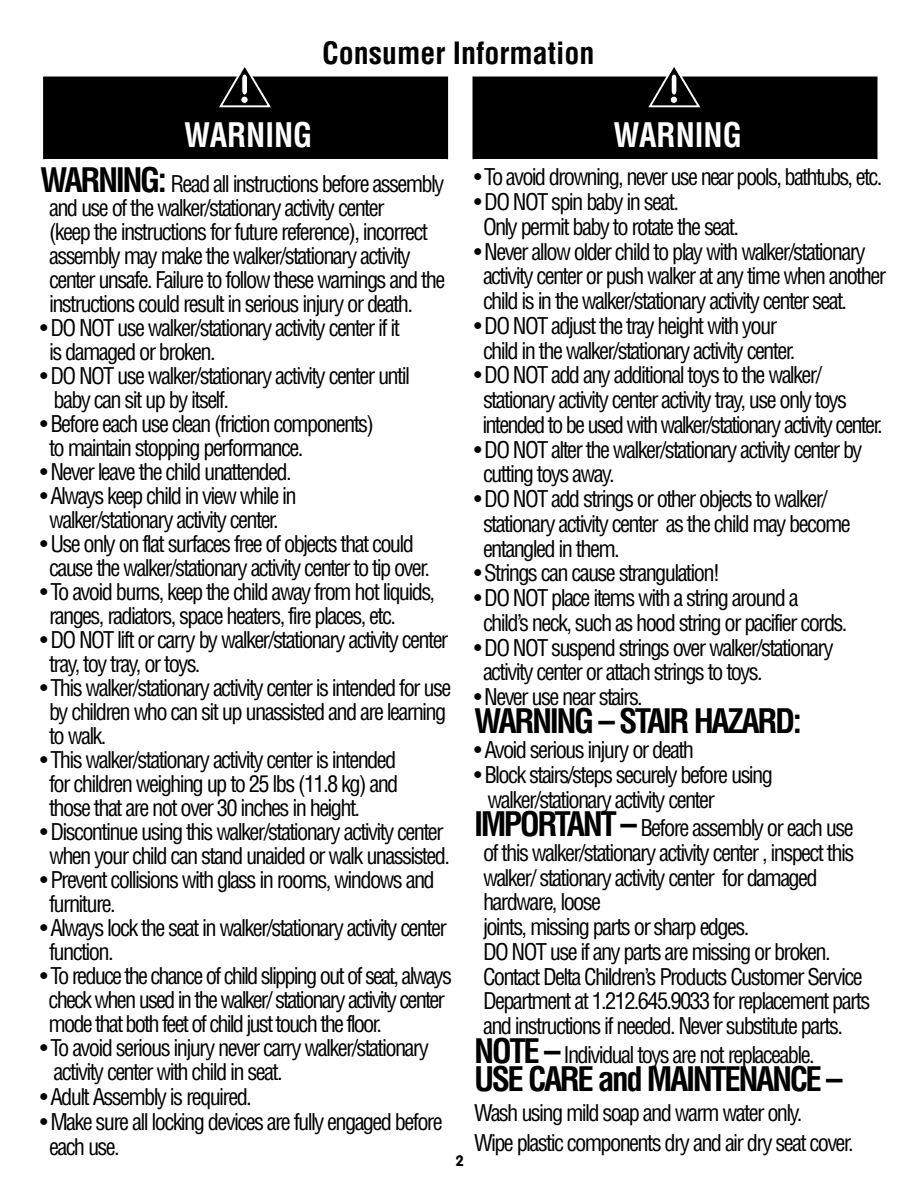
<style>
.page{position:relative;width:918px;height:1188px;background:#fff}
.page>*{position:absolute;margin:0;border:0;box-sizing:border-box;transform-origin:0 0}
.t1{font:700 condensed 33px "Helvetica";letter-spacing:-.075em;color:#000}
.t2{font:700 condensed 33px "Helvetica";color:#fff;scale:.95 1}
.t3{font:700 condensed 30px "Helvetica";color:#000}
.t4{font:condensed 22.5px/24px "Helvetica";letter-spacing:-.075em;color:#000}
.t5{font:700 15px "VAG Rounded";color:#000}
.s1{font-weight:700;font-size:33px}
</style>
<div class="page">
<div style="left:473px;top:77px;width:404px;height:82px;background:#000"></div>
<div style="left:44px;top:77px;width:403px;height:82px;background:#000"></div>
<svg style="left:647px;top:67px;width:55px;height:41px"></svg>
<div style="left:670px;top:96px;width:8px;height:7px;background:#fff;border-radius:50%"></div>
<div style="left:670px;top:96px;width:8px;height:8px;border:1px solid #000;border-radius:50%"></div>
<svg style="left:217px;top:67px;width:56px;height:41px"></svg>
<div style="left:241px;top:96px;width:7px;height:7px;background:#fff;border-radius:50%"></div>
<div style="left:241px;top:96px;width:7px;height:8px;border:1px solid #000;border-radius:50%"></div>
<h2 class="t3" style="left:322px;top:35px;width:274px">Consumer Information</h2>
<h1 class="t2" style="left:184px;top:115px;width:137px">WARNING</h1>
<h1 class="t2" style="left:614px;top:115px;width:137px">WARNING</h1>
<p class="t4" style="left:49px;top:172px;width:398px;text-indent:-9px"><span class="s1">WARNING:</span> Read all instructions before assembly and use of the walker/stationary activity center<br>(keep the instructions for future reference), incorrect assembly may make the walker/stationary activity center unsafe. Failure to follow these warnings and the instructions could result in serious injury or death.</p>
<p class="t4" style="left:49px;top:316px;width:352px;text-indent:-9px">• DO NOT use walker/stationary activity center if it is damaged or broken.</p>
<p class="t4" style="left:54px;top:364px;width:358px;text-indent:-14px">• DO NOT use walker/stationary activity center until baby can sit up by itself.</p>
<p class="t4" style="left:49px;top:412px;width:326px;text-indent:-9px">• Before each use clean (friction components) to maintain stopping performance.</p>
<p class="t4" style="left:40px;top:460px;width:253px">• Never leave the child unattended.</p>
<p class="t4" style="left:40px;top:484px;width:258px;text-align:center">• Always keep child in view while in walker/stationary activity center.</p>
<p class="t4" style="left:49px;top:532px;width:382px;text-indent:-9px">• Use only on flat surfaces free of objects that could cause the walker/stationary activity center to tip over.</p>
<p class="t4" style="left:49px;top:580px;width:388px;text-indent:-9px">• To avoid burns, keep the child away from hot liquids, ranges, radiators, space heaters, fire places, etc.</p>
<p class="t4" style="left:49px;top:628px;width:401px;text-indent:-9px">• DO NOT lift or carry by walker/stationary activity center tray, toy tray, or toys.</p>
<p class="t4" style="left:49px;top:676px;width:404px;text-indent:-9px">• This walker/stationary activity center is intended for use by children who can sit up unassisted and are learning to walk.</p>
<p class="t4" style="left:49px;top:748px;width:351px;text-align:justify;text-indent:-9px">• This walker/stationary activity center is intended for children weighing up to 25 lbs (11.8 kg) and those that are not over 30 inches in height.</p>
<p class="t4" style="left:40px;top:820px;width:411px;text-align:center">• Discontinue using this walker/stationary activity center when your child can stand unaided or walk unassisted.</p>
<p class="t4" style="left:49px;top:868px;width:387px;text-indent:-9px">• Prevent collisions with glass in rooms, windows and furniture.</p>
<p class="t4" style="left:49px;top:916px;width:399px;text-indent:-9px">• Always lock the seat in walker/stationary activity center function.</p>
<p class="t4" style="left:49px;top:964px;width:405px;text-indent:-9px">• To reduce the chance of child slipping out of seat, always check when used in the walker/ stationary activity center mode that both feet of child just touch the floor.</p>
<p class="t4" style="left:54px;top:1036px;width:377px;text-indent:-14px">• To avoid serious injury never carry walker/stationary activity center with child in seat.</p>
<p class="t4" style="left:40px;top:1085px;width:213px">• Adult Assembly is required.</p>
<p class="t4" style="left:49px;top:1109px;width:395px;line-height:24.8px;text-indent:-9px">• Make sure all locking devices are fully engaged before each use.</p>
<p class="t5" style="left:456px;top:1152px;width:10px">2</p>
<p class="t4" style="left:474px;top:165px;width:410px">• To avoid drowning, never use near pools, bathtubs, etc.</p>
<p class="t4" style="left:483px;top:189px;width:258px;line-height:24.8px;text-indent:-9px">• DO NOT spin baby in seat.<br>Only permit baby to rotate the seat.</p>
<p class="t4" style="left:483px;top:239px;width:405px;line-height:24.8px;text-indent:-9px">• Never allow older child to play with walker/stationary activity center or push walker at any time when another child is in the walker/stationary activity center seat.</p>
<p class="t4" style="left:483px;top:313px;width:314px;line-height:24.8px;text-indent:-9px">• DO NOT adjust the tray height with your child in the walker/stationary activity center.</p>
<p class="t4" style="left:483px;top:362px;width:402px;line-height:24.8px;text-indent:-9px">• DO NOT add any additional toys to the walker/ stationary activity center activity tray, use only toys intended to be used with walker/stationary activity center.</p>
<p class="t4" style="left:483px;top:437px;width:381px;line-height:24.8px;text-indent:-9px">• DO NOT alter the walker/stationary activity center by cutting toys away.</p>
<p class="t4" style="left:483px;top:486px;width:369px;line-height:24.8px;text-indent:-9px">• DO NOT add strings or other objects to walker/ stationary activity center as the child may become entangled in them.</p>
<p class="t4" style="left:474px;top:561px;width:248px">• Strings can cause strangulation!</p>
<p class="t4" style="left:483px;top:585px;width:366px;line-height:24.8px;text-indent:-9px">• DO NOT place items with a string around a child’s neck, such as hood string or pacifier cords.</p>
<p class="t4" style="left:483px;top:635px;width:352px;line-height:24.8px;text-indent:-9px">• DO NOT suspend strings over walker/stationary activity center or attach strings to toys.</p>
<p class="t4" style="left:474px;top:684px;width:170px">• Never use near stairs.</p>
<h1 class="t1" style="left:474px;top:701px;width:329px">WARNING – STAIR HAZARD:</h1>
<p class="t4" style="left:474px;top:737px;width:222px">• Avoid serious injury or death</p>
<p class="t4" style="left:488px;top:762px;width:287px;line-height:24.8px;text-indent:-14px">• Block stairs/steps securely before using walker/stationary activity center</p>
<p class="t4" style="left:483px;top:815px;width:389px;line-height:24.8px;text-indent:-9px"><span class="s1">IMPORTANT –</span> Before assembly or each use of this walker/stationary activity center , inspect this walker/ stationary activity center for damaged hardware, loose<br>joints, missing parts or sharp edges.<br>DO NOT use if any parts are missing or broken.<br>Contact Delta Children’s Products Customer Service Department at 1.212.645.9033 for replacement parts and instructions if needed. Never substitute parts.</p>
<p class="t4" style="left:474px;top:1042px;width:342px"><span class="s1">NOTE –</span> Individual toys are not replaceable.</p>
<h1 class="t1" style="left:474px;top:1059px;width:370px">USE CARE and MAINTENANCE –</h1>
<p class="t4" style="left:474px;top:1097px;width:381px;line-height:30px">Wash using mild soap and warm water only.<br>Wipe plastic components dry and air dry seat cover.</p>
</div>
